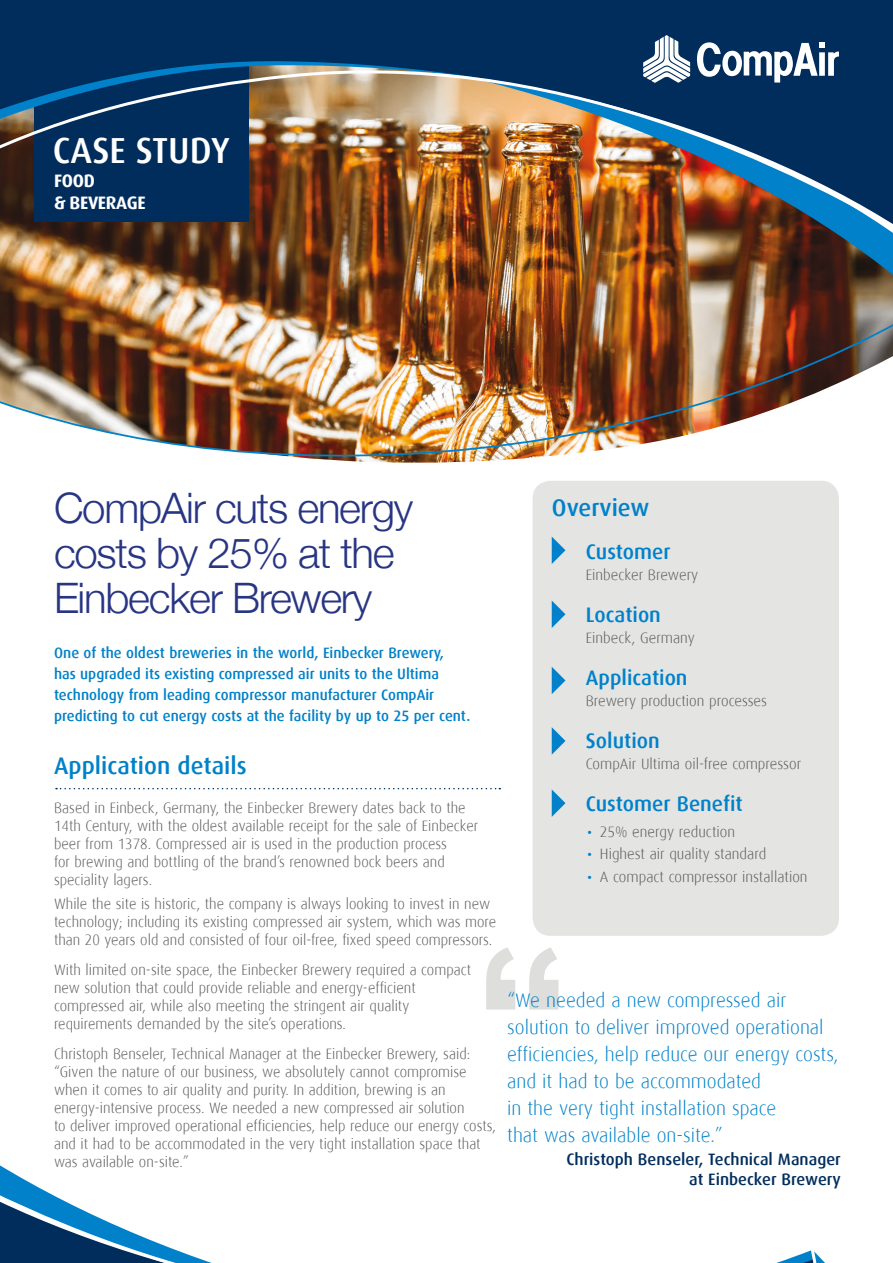
<style>
.page{position:relative;width:893px;height:1263px;background:#fff}
.page>*{position:absolute;margin:0;border:0;box-sizing:border-box;transform-origin:0 0}
.t1{font:300 42px/45px "Helvetica Neue";letter-spacing:-.03em;color:#283583}
.t2{font:500 36.15px "Dax";color:#fff}
.t3{font:500 24px "Dax";color:#0081c9}
.t4{font:500 21px "Dax";color:#0081c9}
.t5{font:300 19.5px/27px "Dax";color:#0081c9}
.t6{font:700 18px/21.6px "Dax";letter-spacing:-.015em;color:#fff}
.t7{font:500 16.5px/19.8px "Dax";color:#002d5c;text-align:right}
.t8{font:300 15px/18px "Dax";color:#575756}
.t9{font:500 15px/21px "Dax";color:#0081c9}
.s1{font-family:"Caviar Dreams";font-weight:400;font-size:21px;color:#0081c9}
</style>
<div class="page">
<img style="left:0;top:289px;width:893px;height:204px">
<img style="left:0;top:263px;width:893px;height:26px">
<img style="left:0;top:0;width:893px;height:263px">
<svg style="left:697px;top:42px;width:142px;height:41px"></svg>
<svg style="left:643px;top:35px;width:47px;height:48px"></svg>
<svg style="left:0;top:1165px;width:825px;height:98px"></svg>
<div style="left:533px;top:481px;width:306px;height:455px;background:#e4e4e3;border-radius:18px"></div>
<svg style="left:552px;top:537px;width:13px;height:27px"></svg>
<svg style="left:552px;top:601px;width:13px;height:27px"></svg>
<svg style="left:552px;top:667px;width:13px;height:27px"></svg>
<svg style="left:552px;top:727px;width:13px;height:28px"></svg>
<svg style="left:56px;top:788px;width:444px;height:1px"></svg>
<svg style="left:552px;top:789px;width:13px;height:28px"></svg>
<svg style="left:486px;top:947px;width:72px;height:62px"></svg>
<p class="t2" style="left:53px;top:131px;width:178px">CASE STUDY</p>
<p class="t6" style="left:54px;top:170px;width:93px">FOOD<br>&amp; BEVERAGE</p>
<p class="t1" style="left:54px;top:482px;width:361px">CompAir cuts energy costs by 25% at the<br>Einbecker Brewery</p>
<p class="t9" style="left:54px;top:642px;width:418px">One of the oldest breweries in the world, Einbecker Brewery,<br>has upgraded its existing compressed air units to the Ultima technology from leading compressor manufacturer CompAir predicting to cut energy costs at the facility by up to 25 per cent.</p>
<p class="t3" style="left:54px;top:752px;width:194px">Application details</p>
<p class="t8" style="left:54px;top:799px;width:426px">Based in Einbeck, Germany, the Einbecker Brewery dates back to the 14th Century, with the oldest available receipt for the sale of Einbecker beer from 1378. Compressed air is used in the production process<br>for brewing and bottling of the brand’s renowned bock beers and speciality lagers.</p>
<p class="t8" style="left:54px;top:895px;width:444px">While the site is historic, the company is always looking to invest in new technology; including its existing compressed air system, which was more than 20 years old and consisted of four oil-free, fixed speed compressors.</p>
<p class="t8" style="left:54px;top:961px;width:419px">With limited on-site space, the Einbecker Brewery required a compact new solution that could provide reliable and energy-efficient compressed air, while also meeting the stringent air quality requirements demanded by the site’s operations.</p>
<p class="t8" style="left:54px;top:1045px;width:443px">Christoph Benseler, Technical Manager at the Einbecker Brewery, said: “Given the nature of our business, we absolutely cannot compromise when it comes to air quality and purity. In addition, brewing is an energy-intensive process. We needed a new compressed air solution<br>to deliver improved operational efficiencies, help reduce our energy costs, and it had to be accommodated in the very tight installation space that was available on-site.”</p>
<p class="t3" style="left:552px;top:494px;width:99px">Overview</p>
<p class="t4" style="left:586px;top:539px;width:86px">Customer</p>
<p class="t8" style="left:586px;top:565px;width:114px">Einbecker Brewery</p>
<p class="t4" style="left:586px;top:603px;width:77px">Location</p>
<p class="t8" style="left:586px;top:629px;width:111px">Einbeck, Germany</p>
<p class="t4" style="left:586px;top:666px;width:103px">Application</p>
<p class="t8" style="left:586px;top:692px;width:183px">Brewery production processes</p>
<p class="t4" style="left:586px;top:729px;width:75px">Solution</p>
<p class="t8" style="left:586px;top:755px;width:217px">CompAir Ultima oil-free compressor</p>
<p class="t4" style="left:586px;top:792px;width:158px">Customer Benefit</p>
<p class="t8" style="left:586px;top:822px;width:151px"><span class="s1">•</span> 25% energy reduction</p>
<p class="t8" style="left:586px;top:845px;width:182px"><span class="s1">•</span> Highest air quality standard</p>
<p class="t8" style="left:586px;top:868px;width:223px"><span class="s1">•</span> A compact compressor installation</p>
<p class="t5" style="left:507px;top:987px;width:333px">“We needed a new compressed air solution to deliver improved operational efficiencies, help reduce our energy costs, and it had to be accommodated<br>in the very tight installation space<br>that was available on-site.”</p>
<p class="t7" style="left:567px;top:1149px;width:276px">Christoph Benseler, Technical Manager at Einbecker Brewery</p>
</div>
